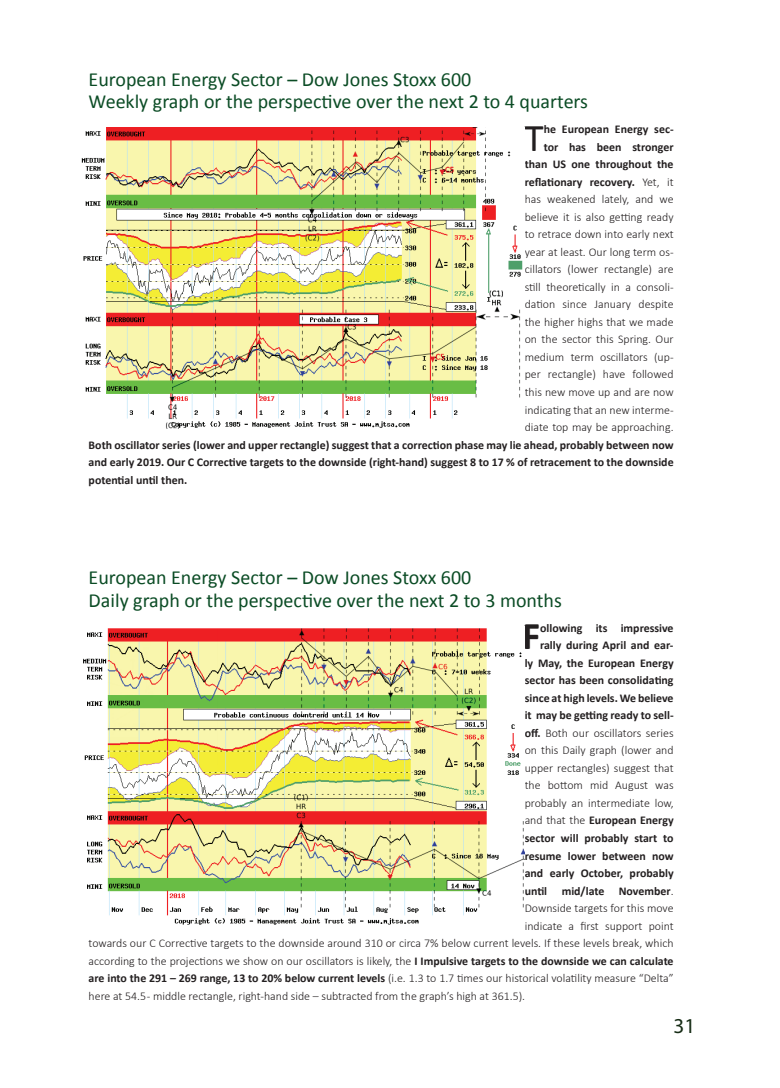
<style>
.page{position:relative;width:780px;height:1088px;background:#fff}
.page>*{position:absolute;margin:0;border:0;box-sizing:border-box;transform-origin:0 0}
.t1{font:39.5px "Calibri";color:#231f20}
.t2{font:700 39.5px "Calibri";color:#231f20}
.t3{font:21.25px "Myriad Pro";color:#162c15}
.t4{font:20px/22.5px "Calibri";color:#0b4c25}
.t5{font:300 11.88px/17.5px "Calibri";color:#231f20;text-align:right}
.t6{font:700 11.88px/17.5px "Calibri";color:#231f20;text-align:justify}
.s1{font-weight:700}
.s2{font-weight:300}
</style>
<div class="page">
<img style="left:81px;top:128px;width:442px;height:301px">
<img style="left:83px;top:628px;width:441px;height:297px">
<h3 class="t4" style="left:89px;top:67px;width:501px">European Energy Sector – Dow Jones Stoxx 600<br>Weekly graph or the perspective over the next 2 to 4 quarters</h3>
<h1 class="t1" style="left:524px;top:110px;width:21px">T</h1>
<p class="t5" style="left:524px;top:121px;width:150px"><span class="s1">he European Energy sec-<br>tor has been stronger than US one throughout the reflationary recovery.</span> Yet, it has weakened lately, and we believe it is also getting ready to retrace down into early next year at least. Our long term os&shy;cillators (lower rectangle) are still theoretically in a consoli&shy;dation since January despite the higher highs that we made on the sector this Spring. Our medium term oscillators (up&shy;per rectangle) have followed this new move up and are now indicating that an new interme&shy;diate top may be approaching.</p>
<p class="t6" style="left:89px;top:435px;width:586px">Both oscillator series (lower and upper rectangle) suggest that a correction phase may lie ahead, probably between now and early 2019. Our C Corrective targets to the downside (right-hand) suggest 8 to 17 % of retracement to the downside potential until then.</p>
<h3 class="t4" style="left:89px;top:566px;width:475px">European Energy Sector – Dow Jones Stoxx 600<br>Daily graph or the perspective over the next 2 to 3 months</h3>
<h1 class="t2" style="left:522px;top:608px;width:20px">F</h1>
<p class="t6" style="left:540px;top:619px;width:135px">ollowing its impressive</p>
<p class="t6" style="left:540px;top:636px;width:135px">rally during April and ear-</p>
<p class="t6" style="left:524px;top:654px;width:150px">ly May, the European Energy</p>
<p class="t6" style="left:524px;top:671px;width:150px">sector has been consolidating</p>
<p class="t6" style="left:524px;top:689px;width:150px">since at high levels. We believe</p>
<p class="t6" style="left:524px;top:706px;width:150px">it may be getting ready to sell-</p>
<p class="t5" style="left:524px;top:724px;width:150px"><span class="s1">off.</span> Both our oscillators series</p>
<p class="t5" style="left:524px;top:742px;width:150px">on this Daily graph (lower and</p>
<p class="t5" style="left:524px;top:759px;width:150px">upper rectangles) suggest that</p>
<p class="t5" style="left:524px;top:777px;width:150px">the bottom mid August was</p>
<p class="t5" style="left:524px;top:794px;width:150px">probably an intermediate low,</p>
<p class="t6" style="left:524px;top:811px;width:150px"><span class="s2">and that the</span> European Energy</p>
<p class="t6" style="left:524px;top:829px;width:150px">sector will probably start to</p>
<p class="t6" style="left:524px;top:846px;width:150px">resume lower between now</p>
<p class="t6" style="left:524px;top:864px;width:150px">and early October, probably</p>
<p class="t6" style="left:524px;top:881px;width:150px">until mid/late November<span class="s2">.</span></p>
<p class="t5" style="left:524px;top:899px;width:150px">Downside targets for this move</p>
<p class="t5" style="left:524px;top:917px;width:150px">indicate a first support point</p>
<p class="t5" style="left:89px;top:934px;width:586px">towards our C Corrective targets to the downside around 310 or circa 7% below current levels. If these levels break, which</p>
<p class="t5" style="left:89px;top:952px;width:586px">according to the projections we show on our oscillators is likely, the <span class="s1">I Impulsive targets to the downside we can calculate</span></p>
<p class="t5" style="left:89px;top:969px;width:586px"><span class="s1">are into the 291 – 269 range, 13 to 20% below current levels</span> (i.e. 1.3 to 1.7 times our historical volatility measure “Delta”</p>
<p class="t5" style="left:89px;top:987px;width:438px">here at 54.5 - middle rectangle, right-hand side – subtracted from the graph’s high at 361.5).</p>
<h2 class="t3" style="left:673px;top:1013px;width:23px">31</h2>
</div>
